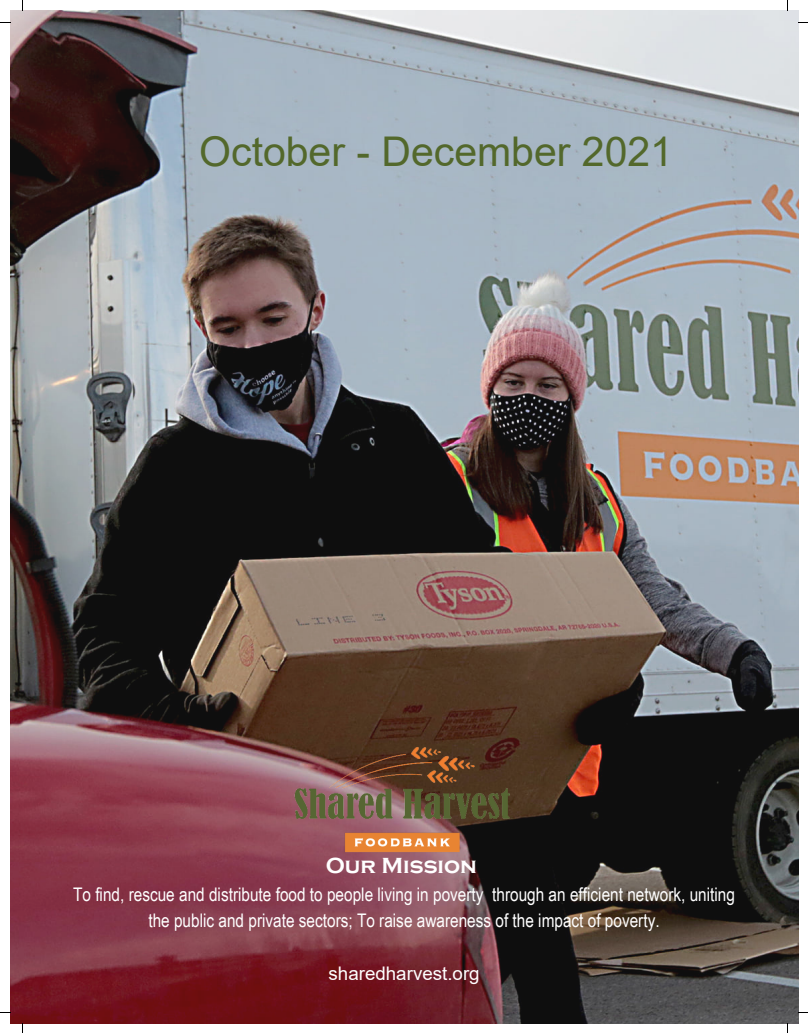
<style>
.page{position:relative;width:808px;height:1033px;background:#fff}
.page>*{position:absolute;margin:0;border:0;box-sizing:border-box;transform-origin:0 0}
.t1{font:41px "Arial";color:#53682b}
.t2{font:700 22.5px "Copperplate Gothic";color:#fff}
.t3{font:18.75px/26.2px "Arial Narrow";color:#fff;text-align:center}
.t4{font:18.75px "Arial";color:#fff}
</style>
<div class="page">
<img style="left:10px;top:10px;width:788px;height:1013px">
<img style="left:270px;top:739px;width:267px;height:113px">
<p class="t1" style="left:199px;top:129px;width:475px">October - December 2021</p>
<p class="t2" style="left:326px;top:853px;width:152px">Our Mission</p>
<p class="t3" style="left:73px;top:881px;width:663px">To find, rescue and distribute food to people living in poverty through an efficient network, uniting the public and private sectors; To raise awareness of the impact of poverty.</p>
<p class="t4" style="left:328px;top:962px;width:153px">sharedharvest.org</p>
</div>
